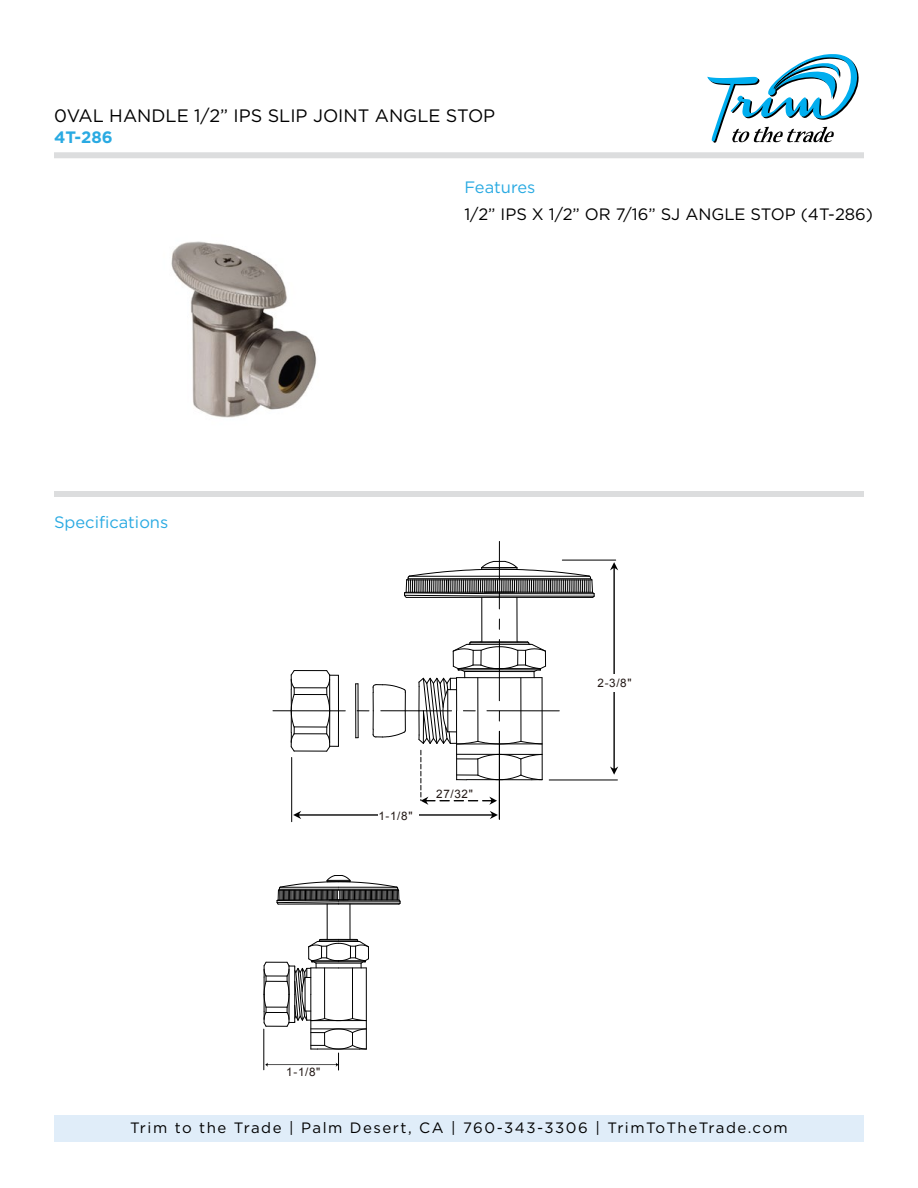
<style>
.page{position:relative;width:918px;height:1188px;background:#fff}
.page>*{position:absolute;margin:0;border:0;box-sizing:border-box;transform-origin:0 0}
.t1{font:18px "Gotham HTF";color:#000}
.t2{font:16.5px "Gotham HTF";color:#000}
.t3{font:16.5px "Gotham HTF";color:#2aaae2}
.t4{font:700 16.5px "Gotham HTF";color:#2aaae2}
.t5{font:15px "Gotham HTF";letter-spacing:.1em;color:#000}
.t6{font:11.7px "Arial";color:#231916}
</style>
<div class="page">
<div style="left:54px;top:1115px;width:810px;height:27px;background:#e0edf9"></div>
<svg style="left:707px;top:54px;width:152px;height:89px"></svg>
<div style="left:54px;top:152px;width:810px;height:6px;background:#dcddde"></div>
<div style="left:54px;top:491px;width:810px;height:6px;background:#dcddde"></div>
<img style="left:171px;top:241px;width:146px;height:177px">
<hr style="left:327px;top:904px;width:1px;height:35px;background:#000">
<hr style="left:350px;top:904px;width:1px;height:35px;background:#000">
<hr style="left:278px;top:904px;width:61px;height:1px;background:#000">
<hr style="left:339px;top:904px;width:60px;height:1px;background:#000">
<svg style="left:277px;top:875px;width:124px;height:29px"></svg>
<hr style="left:549px;top:780px;width:68px;height:1px;background:#000">
<svg style="left:610px;top:562px;width:8px;height:213px"></svg>
<div style="left:604px;top:674px;width:18px;height:18px;background:#fff"></div>
<hr style="left:291px;top:757px;width:1px;height:65px;background:#000">
<svg style="left:293px;top:811px;width:205px;height:8px"></svg>
<div style="left:378px;top:807px;width:41px;height:18px;background:#fff"></div>
<hr style="left:482px;top:597px;width:1px;height:45px;background:#000">
<hr style="left:517px;top:597px;width:1px;height:45px;background:#000">
<hr style="left:499px;top:640px;width:1px;height:61px;background:#000">
<hr style="left:499px;top:541px;width:1px;height:68px;background:#000">
<hr style="left:487px;top:711px;width:72px;height:1px;background:#000">
<hr style="left:381px;top:711px;width:71px;height:1px;background:#000">
<hr style="left:273px;top:711px;width:72px;height:1px;background:#000">
<hr style="left:456px;top:711px;width:1px;height:69px;background:#000">
<hr style="left:542px;top:678px;width:1px;height:102px;background:#000">
<hr style="left:457px;top:744px;width:85px;height:1px;background:#000">
<hr style="left:355px;top:684px;width:1px;height:54px;background:#000">
<svg style="left:419px;top:642px;width:127px;height:102px"></svg>
<svg style="left:356px;top:684px;width:50px;height:54px"></svg>
<hr style="left:294px;top:727px;width:33px;height:1px;background:#000">
<hr style="left:294px;top:734px;width:33px;height:1px;background:#000">
<hr style="left:294px;top:694px;width:33px;height:1px;background:#000">
<hr style="left:294px;top:688px;width:33px;height:1px;background:#000">
<hr style="left:294px;top:751px;width:33px;height:1px;background:#000">
<hr style="left:294px;top:670px;width:33px;height:1px;background:#000">
<svg style="left:326px;top:670px;width:13px;height:81px"></svg>
<svg style="left:291px;top:670px;width:4px;height:81px"></svg>
<svg style="left:404px;top:561px;width:191px;height:37px"></svg>
<hr style="left:562px;top:560px;width:54px;height:1px;background:#000">
<svg style="left:421px;top:750px;width:121px;height:55px"></svg>
<hr style="left:263px;top:1029px;width:1px;height:41px;background:#000">
<hr style="left:499px;top:731px;width:1px;height:88px;background:#000">
<svg style="left:264px;top:939px;width:105px;height:131px"></svg>
<p class="t1" style="left:54px;top:105px;width:443px">0VAL HANDLE 1/2” IPS SLIP JOINT ANGLE STOP</p>
<p class="t4" style="left:54px;top:127px;width:60px">4T-286</p>
<p class="t3" style="left:54px;top:513px;width:116px">Specifications</p>
<p class="t3" style="left:464px;top:178px;width:72px">Features</p>
<p class="t2" style="left:464px;top:205px;width:410px">1/2” IPS X 1/2” OR 7/16” SJ ANGLE STOP (4T-286)</p>
<p class="t6" style="left:378px;top:808px;width:36px">1-1/8"</p>
<p class="t6" style="left:436px;top:786px;width:38px">27/32"</p>
<p class="t6" style="left:286px;top:1064px;width:36px">1-1/8"</p>
<p class="t6" style="left:598px;top:675px;width:36px">2-3/8"</p>
<p class="t5" style="left:130px;top:1120px;width:659px">Trim to the Trade | Palm Desert, CA | 760-343-3306 | TrimToTheTrade.com</p>
</div>
